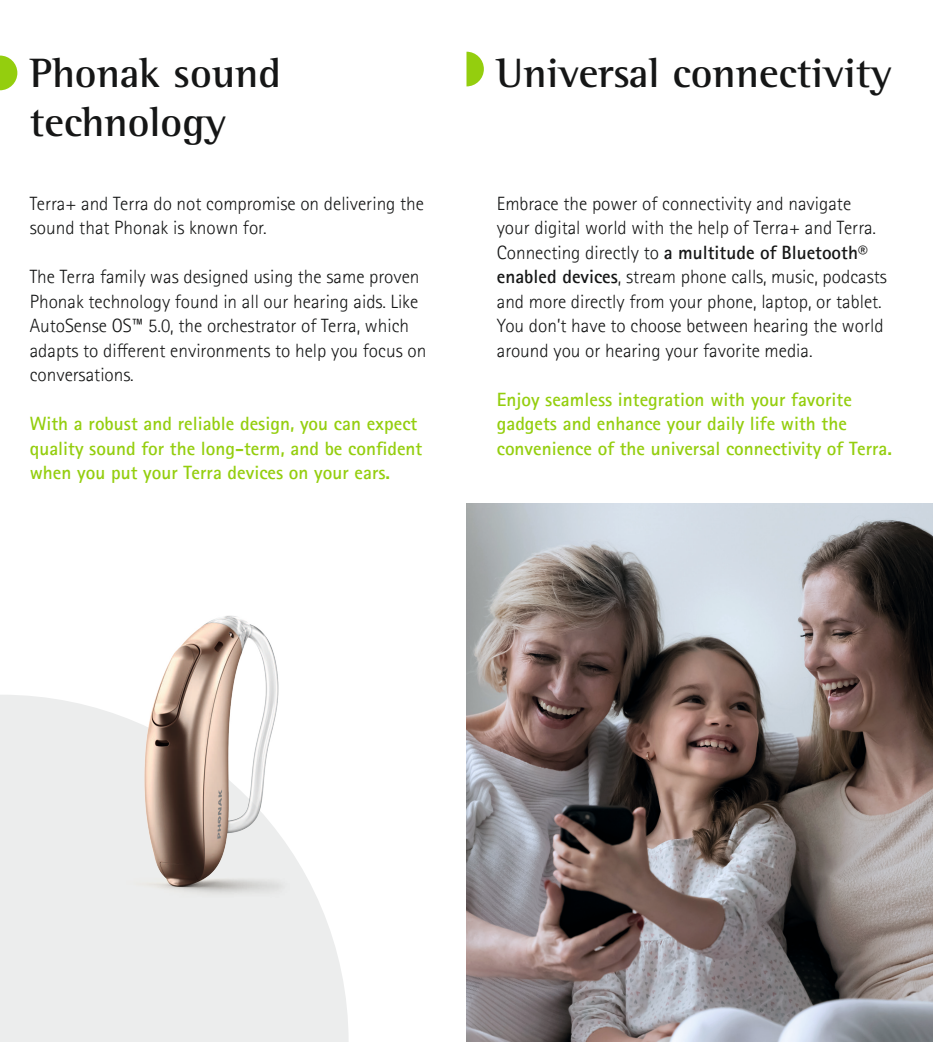
<style>
.page{position:relative;width:933px;height:1042px;background:#fff}
.page>*{position:absolute;margin:0;border:0;box-sizing:border-box;transform-origin:0 0}
.t1{font:700 42px/49px "Rotis Semifor Phonak";color:#151616}
.t2{font:300 19.25px/24.5px "Rotis Sansfor Phonak";color:#151616}
.t3{font:700 19.25px/24.5px "Rotis Sansfor Phonak";color:#94ce0e}
.s1{font-weight:700}
</style>
<div class="page">
<svg style="left:0;top:56px;width:17px;height:34px"></svg>
<svg style="left:466px;top:52px;width:18px;height:34px"></svg>
<img style="left:466px;top:504px;width:467px;height:538px">
<div style="left:0;top:695px;width:348px;height:347px;background:#eceded"></div>
<img style="left:42px;top:615px;width:306px;height:314px">
<h1 class="t1" style="left:30px;top:52px;width:253px">Phonak sound technology</h1>
<h1 class="t1" style="left:496px;top:52px;width:397px">Universal connectivity</h1>
<p class="t2" style="left:30px;top:192px;width:396px">Terra+ and Terra do not compromise on delivering the sound that Phonak is known for.</p>
<p class="t2" style="left:30px;top:266px;width:398px">The Terra family was designed using the same proven Phonak technology found in all our hearing aids. Like AutoSense OS™ 5.0, the orchestrator of Terra, which adapts to di昀昀erent environments to help you focus on conversations.</p>
<p class="t3" style="left:30px;top:413px;width:394px">With a robust and reliable design, you can expect quality sound for the long-term, and be con昀椀dent when you put your Terra devices on your ears.</p>
<p class="t2" style="left:497px;top:192px;width:392px">Embrace the power of connectivity and navigate your digital world with the help of Terra+ and Terra.<br>Connecting directly to <span class="s1">a multitude of Bluetooth® enabled devices</span>, stream phone calls, music, podcasts and more directly from your phone, laptop, or tablet.<br>You don’t have to choose between hearing the world around you or hearing your favorite media.</p>
<p class="t3" style="left:497px;top:389px;width:397px">Enjoy seamless integration with your favorite gadgets and enhance your daily life with the convenience of the universal connectivity of Terra.</p>
</div>
